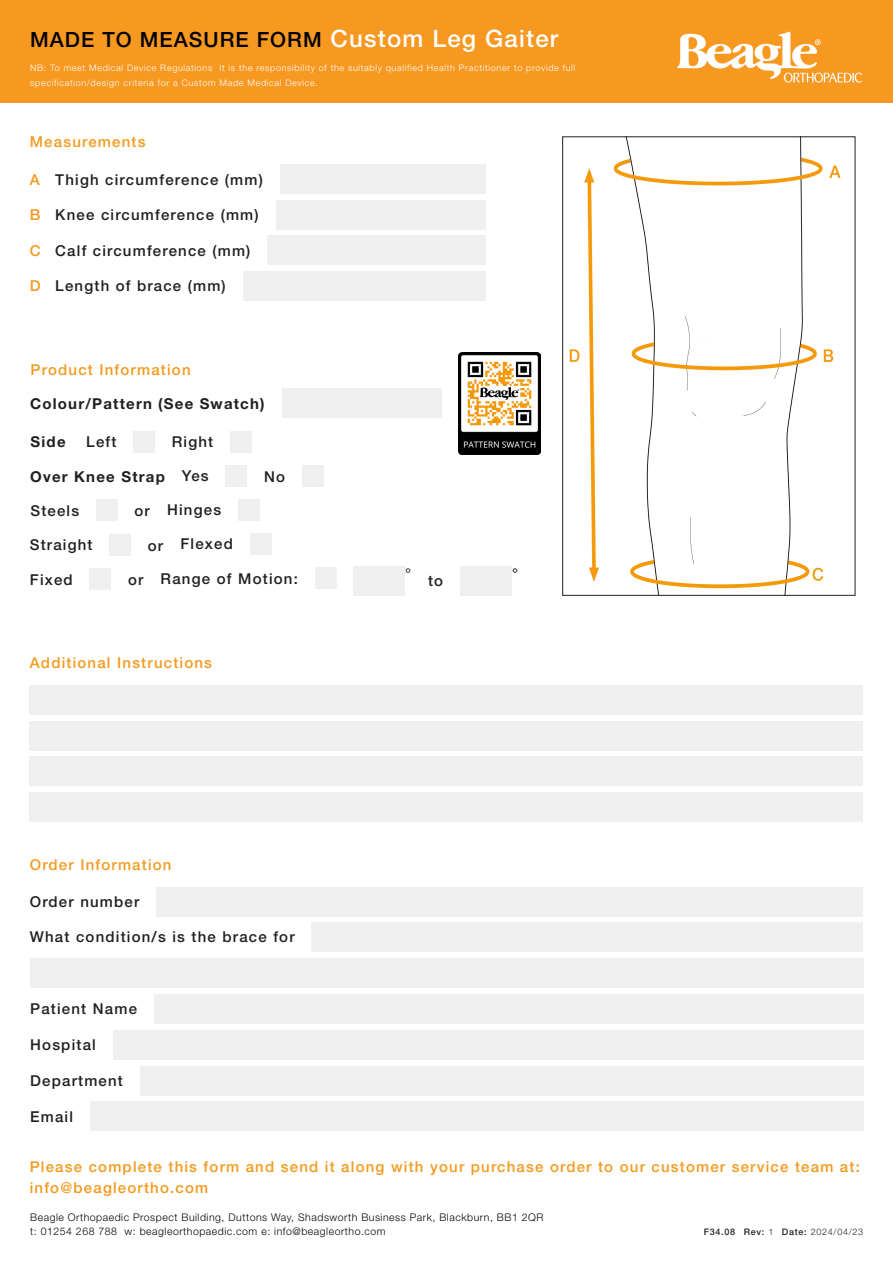
<style>
.page{position:relative;width:893px;height:1263px;background:#fff}
.page>*{position:absolute;margin:0;border:0;box-sizing:border-box;transform-origin:0 0}
.t1{font:500 21px "Helvetica Neue LT Pro";letter-spacing:.05em;color:#000}
.t2{font:500 15px "Helvetica Neue LT Pro";letter-spacing:.08em;color:#231f20}
.t3{font:500 15px/21px "Helvetica Neue LT Pro";letter-spacing:.08em;color:#f49a1e}
.t4{font:700 15px "Helvetica Neue LT Pro";letter-spacing:.08em;color:#231f20}
.t5{font:300 10.5px "Helvetica Neue LT Pro";letter-spacing:.05em;color:#040503}
.t6{font:300 9px/15px "Helvetica Neue LT Pro";letter-spacing:.075em;color:#fff}
.t7{font:300 9px "Helvetica Neue LT Std";letter-spacing:.08em;color:#231f20}
.t8{font:500 9px "Helvetica Neue LT Std";letter-spacing:.08em;color:#231f20}
.s1{font-size:24px;color:#fff}
.s2{color:#f7971d}
.s3{font-weight:300}
.s4{font-weight:500}
</style>
<div class="page">
<div style="left:0;top:1px;width:893px;height:102px;background:#f79821"></div>
<img style="left:677px;top:31px;width:186px;height:52px">
<div style="left:30px;top:685px;width:833px;height:30px;background:#efeff0"></div>
<div style="left:30px;top:721px;width:833px;height:29px;background:#efeff0"></div>
<div style="left:30px;top:756px;width:833px;height:30px;background:#efeff0"></div>
<div style="left:30px;top:792px;width:833px;height:30px;background:#efeff0"></div>
<div style="left:280px;top:164px;width:206px;height:30px;background:#efeff0"></div>
<div style="left:276px;top:200px;width:210px;height:30px;background:#efeff0"></div>
<div style="left:267px;top:235px;width:219px;height:30px;background:#efeff0"></div>
<div style="left:243px;top:271px;width:243px;height:30px;background:#efeff0"></div>
<div style="left:134px;top:431px;width:21px;height:21px;background:#efeff0"></div>
<div style="left:230px;top:431px;width:22px;height:21px;background:#efeff0"></div>
<div style="left:226px;top:465px;width:21px;height:21px;background:#efeff0"></div>
<div style="left:302px;top:465px;width:21px;height:21px;background:#efeff0"></div>
<div style="left:282px;top:388px;width:160px;height:30px;background:#efeff0"></div>
<img style="left:459px;top:352px;width:82px;height:103px">
<img style="left:569px;top:139px;width:272px;height:454px">
<div style="left:562px;top:137px;width:293px;height:458px;border:1px solid #231f20"></div>
<div style="left:96px;top:499px;width:22px;height:22px;background:#efeff0"></div>
<div style="left:238px;top:499px;width:21px;height:22px;background:#efeff0"></div>
<div style="left:110px;top:535px;width:21px;height:21px;background:#efeff0"></div>
<div style="left:250px;top:534px;width:21px;height:21px;background:#efeff0"></div>
<div style="left:90px;top:569px;width:21px;height:21px;background:#efeff0"></div>
<div style="left:315px;top:568px;width:21px;height:21px;background:#efeff0"></div>
<div style="left:353px;top:566px;width:52px;height:29px;background:#efeff0"></div>
<div style="left:460px;top:566px;width:52px;height:29px;background:#efeff0"></div>
<div style="left:156px;top:887px;width:707px;height:29px;background:#efeff0"></div>
<div style="left:312px;top:922px;width:551px;height:30px;background:#efeff0"></div>
<div style="left:154px;top:994px;width:710px;height:30px;background:#efeff0"></div>
<div style="left:113px;top:1030px;width:751px;height:30px;background:#efeff0"></div>
<div style="left:140px;top:1066px;width:724px;height:29px;background:#efeff0"></div>
<div style="left:90px;top:1101px;width:774px;height:30px;background:#efeff0"></div>
<div style="left:30px;top:958px;width:834px;height:30px;background:#efeff0"></div>
<p class="t1" style="left:30px;top:27px;width:530px">MADE TO MEASURE FORM <span class="s1">Custom Leg Gaiter</span></p>
<p class="t6" style="left:30px;top:60px;width:546px">NB: To meet Medical Device Regulations It is the responsibility of the suitably qualified Health Practitioner to provide full specification/design criteria for a Custom Made Medical Device.</p>
<p class="t3" style="left:30px;top:131px;width:117px">Measurements</p>
<p class="t2" style="left:30px;top:170px;width:235px"><span class="s2">A</span> Thigh circumference (mm)</p>
<p class="t2" style="left:30px;top:205px;width:230px"><span class="s2">B</span> Knee circumference (mm)</p>
<p class="t2" style="left:30px;top:241px;width:222px"><span class="s2">C</span> Calf circumference (mm)</p>
<p class="t2" style="left:30px;top:276px;width:198px"><span class="s2">D</span> Length of brace (mm)</p>
<p class="t3" style="left:31px;top:359px;width:161px">Product Information</p>
<p class="t4" style="left:30px;top:394px;width:236px">Colour/Pattern (See Swatch)</p>
<p class="t4" style="left:31px;top:432px;width:36px">Side</p>
<p class="t2" style="left:86px;top:433px;width:32px">Left</p>
<p class="t2" style="left:172px;top:433px;width:43px">Right</p>
<p class="t4" style="left:30px;top:468px;width:136px">Over Knee Strap</p>
<p class="t2" style="left:182px;top:467px;width:28px">Yes</p>
<p class="t2" style="left:264px;top:467px;width:22px">No</p>
<p class="t2" style="left:30px;top:502px;width:50px">Steels</p>
<p class="t2" style="left:135px;top:502px;width:17px">or</p>
<p class="t2" style="left:167px;top:501px;width:56px">Hinges</p>
<p class="t2" style="left:30px;top:536px;width:64px">Straight</p>
<p class="t2" style="left:148px;top:537px;width:17px">or</p>
<p class="t2" style="left:180px;top:535px;width:54px">Flexed</p>
<p class="t2" style="left:30px;top:571px;width:44px">Fixed</p>
<p class="t2" style="left:128px;top:571px;width:17px">or</p>
<p class="t2" style="left:161px;top:570px;width:139px">Range of Motion:</p>
<p class="t2" style="left:428px;top:572px;width:17px">to</p>
<p class="t2" style="left:405px;top:564px;width:7px">°</p>
<p class="t2" style="left:512px;top:564px;width:7px">°</p>
<p class="t3" style="left:30px;top:652px;width:184px">Additional Instructions</p>
<p class="t3" style="left:30px;top:854px;width:143px">Order Information</p>
<p class="t2" style="left:30px;top:893px;width:111px">Order number</p>
<p class="t2" style="left:30px;top:928px;width:266px">What condition/s is the brace for</p>
<p class="t2" style="left:30px;top:1000px;width:108px">Patient Name</p>
<p class="t2" style="left:30px;top:1035px;width:67px">Hospital</p>
<p class="t2" style="left:30px;top:1072px;width:94px">Department</p>
<p class="t2" style="left:30px;top:1107px;width:44px">Email</p>
<p class="t3" style="left:30px;top:1156px;width:832px">Please complete this form and send it along with your purchase order to our customer service team at: info@beagleortho.com</p>
<p class="t5" style="left:30px;top:1211px;width:515px">Beagle Orthopaedic Prospect Building, Duttons Way, Shadsworth Business Park, Blackburn, BB1 2QR</p>
<p class="t5" style="left:30px;top:1225px;width:357px">t: 01254 268 788 w: beagleorthopaedic.com e: info@beagleortho.com</p>
<p class="t8" style="left:704px;top:1226px;width:33px">F34.08</p>
<p class="t8" style="left:744px;top:1226px;width:31px">Rev: <span class="s3">1</span></p>
<p class="t7" style="left:782px;top:1226px;width:83px"><span class="s4">Date:</span> 2024/04/23</p>
</div>
